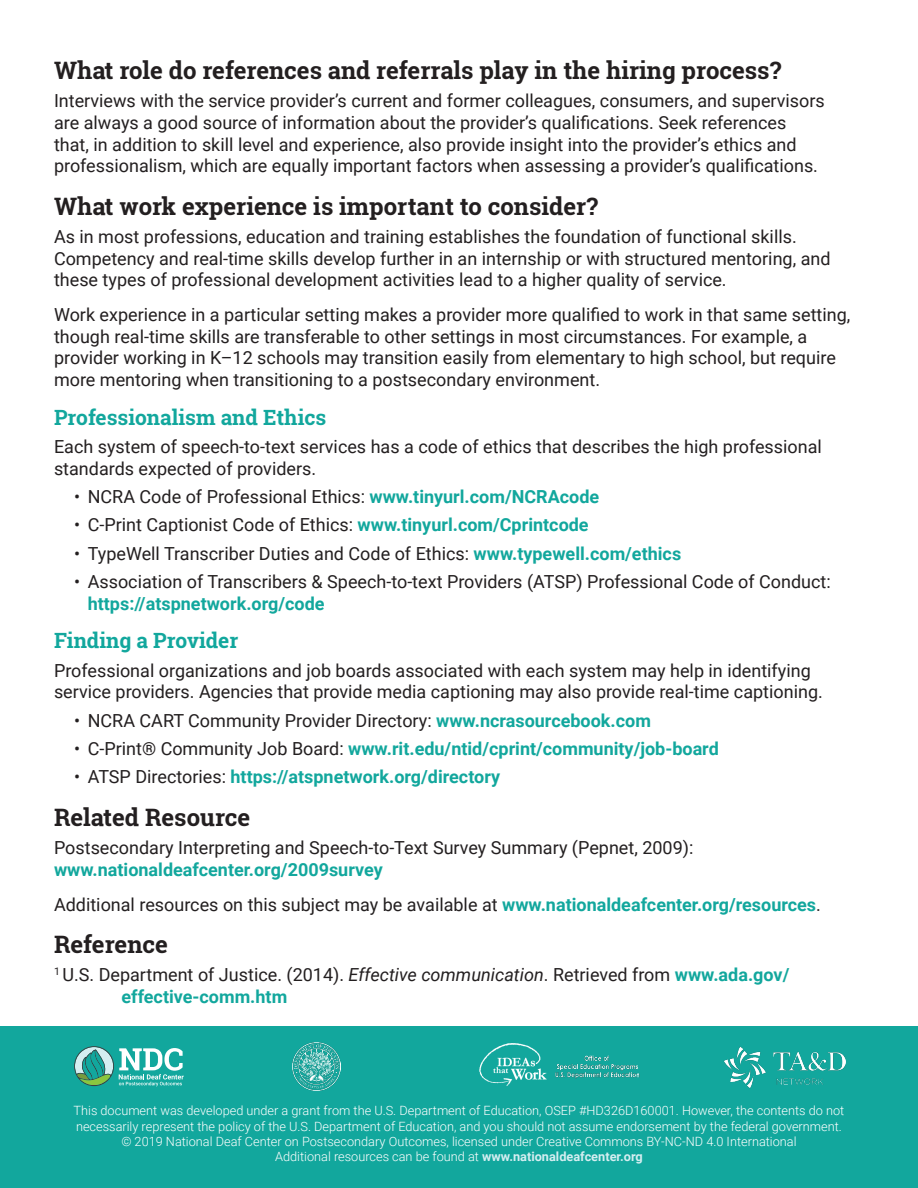
<style>
.page{position:relative;width:918px;height:1188px;background:#fff}
.page>*{position:absolute;margin:0;border:0;box-sizing:border-box;transform-origin:0 0}
.t1{font:700 24px "Roboto Slab";color:#231f20}
.t2{font:700 21px "Roboto Slab";color:#12a79d}
.PreB_Para{font:18px/21.6px "Roboto";color:#231f20}
.t3{font:700 18px "Roboto";color:#12a79d}
.References{font:18px/21.6px "Roboto";color:#231f20}
.t4{font:300 12.75px/15.3px "Roboto";color:#fff;text-align:center}
.s1{font-weight:700;color:#12a79d}
.s2{font-weight:400;color:#231f20}
.s3{font-style:italic}
.s4{font-weight:700;color:#d5eef1}
</style>
<div class="page">
<div style="left:0;top:1026px;width:918px;height:162px;background:#12a79d"></div>
<svg style="left:74px;top:1046px;width:110px;height:40px"></svg>
<img style="left:724px;top:1046px;width:122px;height:42px">
<img style="left:556px;top:1056px;width:84px;height:23px">
<img style="left:479px;top:1043px;width:68px;height:43px">
<img style="left:293px;top:1042px;width:47px;height:48px">
<h1 class="t1" style="left:54px;top:54px;width:729px">What role do references and referrals play in the hiring process?</h1>
<p class="PreB_Para" style="left:54px;top:90px;width:772px">Interviews with the service provider’s current and former colleagues, consumers, and supervisors are always a good source of information about the provider’s qualifications. Seek references that, in addition to skill level and experience, also provide insight into the provider’s ethics and professionalism, which are equally important factors when assessing a provider’s qualifications.</p>
<h1 class="t1" style="left:54px;top:189px;width:545px">What work experience is important to consider?</h1>
<p class="PreB_Para" style="left:54px;top:225px;width:778px">As in most professions, education and training establishes the foundation of functional skills.<br>Competency and real-time skills develop further in an internship or with structured mentoring, and these types of professional development activities lead to a higher quality of service.</p>
<p class="PreB_Para" style="left:54px;top:303px;width:798px">Work experience in a particular setting makes a provider more qualified to work in that same setting, though real-time skills are transferable to other settings in most circumstances. For example, a provider working in K–12 schools may transition easily from elementary to high school, but require more mentoring when transitioning to a postsecondary environment.</p>
<h2 class="t2" style="left:54px;top:403px;width:274px">Professionalism and Ethics</h2>
<p class="PreB_Para" style="left:54px;top:435px;width:769px">Each system of speech-to-text services has a code of ethics that describes the high professional standards expected of providers.</p>
<p class="PreB_Para" style="left:74px;top:485px;width:527px">• NCRA Code of Professional Ethics: <span class="s1">www.tinyurl.com/NCRAcode</span></p>
<p class="PreB_Para" style="left:74px;top:514px;width:516px">• C-Print Captionist Code of Ethics: <span class="s1">www.tinyurl.com/Cprintcode</span></p>
<p class="PreB_Para" style="left:74px;top:542px;width:609px">• TypeWell Transcriber Duties and Code of Ethics: <span class="s1">www.typewell.com/ethics</span></p>
<p class="PreB_Para" style="left:88px;top:570px;width:744px;text-indent:-14px">• Association of Transcribers &amp; Speech-to-text Providers (ATSP) Professional Code of Conduct: <span class="s1">https://atspnetwork.org/code</span></p>
<h2 class="t2" style="left:54px;top:626px;width:186px">Finding a Provider</h2>
<p class="PreB_Para" style="left:54px;top:659px;width:770px">Professional organizations and job boards associated with each system may help in identifying service providers. Agencies that provide media captioning may also provide real-time captioning.</p>
<p class="PreB_Para" style="left:74px;top:709px;width:578px">• NCRA CART Community Provider Directory: <span class="s1">www.ncrasourcebook.com</span></p>
<p class="t3" style="left:74px;top:736px;width:646px"><span class="s2">• C-Print® Community Job Board:</span> www.rit.edu/ntid/cprint/community/job-board</p>
<p class="t3" style="left:74px;top:764px;width:427px"><span class="s2">• ATSP Directories:</span> https://atspnetwork.org/directory</p>
<h1 class="t1" style="left:54px;top:801px;width:198px">Related Resource</h1>
<p class="PreB_Para" style="left:54px;top:836px;width:641px">Postsecondary Interpreting and Speech-to-Text Survey Summary (Pepnet, 2009): <span class="s1">www.nationaldeafcenter.org/2009survey</span></p>
<p class="PreB_Para" style="left:54px;top:893px;width:768px">Additional resources on this subject may be available at <span class="s1">www.nationaldeafcenter.org/resources</span>.</p>
<h1 class="t1" style="left:54px;top:928px;width:115px">Reference</h1>
<p class="References" style="left:122px;top:964px;width:669px;text-indent:-68px"><sup>1</sup> U.S. Department of Justice. (2014). <span class="s3">Effective communication</span>. Retrieved from <span class="s1">www.ada.gov/ effective-comm.htm</span></p>
<p class="t4" style="left:74px;top:1103px;width:772px">This document was developed under a grant from the U.S. Department of Education, OSEP #HD326D160001. However, the contents do not necessarily represent the policy of the U.S. Department of Education, and you should not assume endorsement by the federal government. © 2019 National Deaf Center on Postsecondary Outcomes, licensed under Creative Commons BY-NC-ND 4.0 International<br>Additional resources can be found at <span class="s4">www.nationaldeafcenter.org</span></p>
</div>
